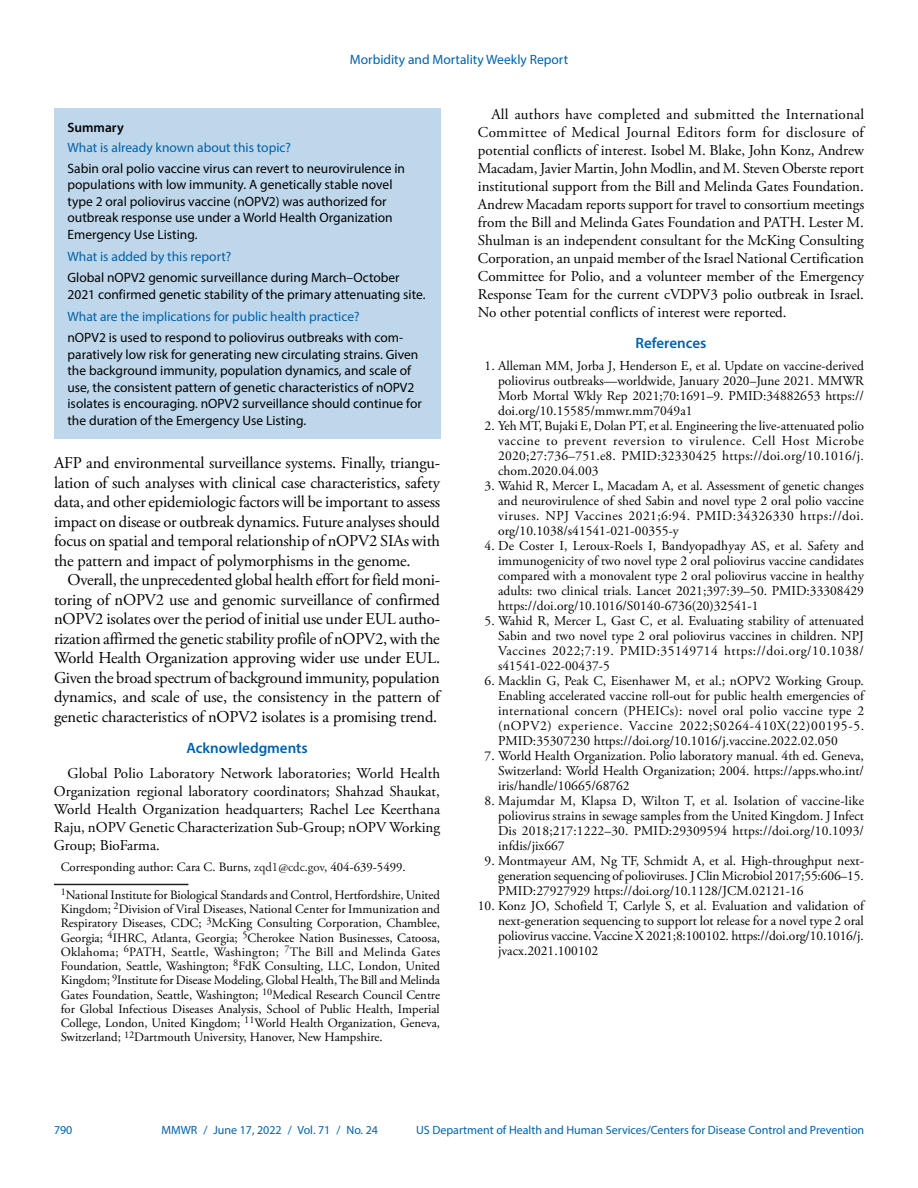
<style>
.page{position:relative;width:918px;height:1188px;background:#fff}
.page>*{position:absolute;margin:0;border:0;box-sizing:border-box;transform-origin:0 0}
.Paragraph{font:16.5px/19.5px "Adobe Garamond Pro";letter-spacing:-.01em;color:#010203;text-align:justify}
.Conflict_of_Interest{font:15px/18px "Adobe Garamond Pro";color:#010203;text-align:justify}
.Acknowledgment{font:15px/18px "Adobe Garamond Pro";color:#010203;text-align:justify}
.Acknowledgment_Head{font:600 15px "Myriad Pro";color:#0061aa}
.Ref_Title{font:600 15px "Myriad Pro";color:#0061aa}
.Reference_10{font:13.5px/15px "Adobe Garamond Pro";color:#010203;text-align:justify}
.Summary_Box_Text{font:13.5px/16.5px "Myriad Pro";color:#010203}
.Summary_Box_Heading{font:13.5px "Myriad Pro";color:#0061aa}
.Summary_Box_Ttile{font:600 13.5px "Myriad Pro";color:#010203}
.Author_Affiliations{font:12.75px/14.2px "Adobe Garamond Pro";color:#010203;text-align:justify}
.Corresponding_Author{font:12.75px "Adobe Garamond Pro";color:#010203}
.t1{font:12px "Myriad Pro";color:#0061aa}
.s1{color:#231f20}
</style>
<div class="page">
<div style="left:54px;top:108px;width:386px;height:330px;background:#bfd7ea"></div>
<hr style="left:54px;top:884px;width:134px;height:1px;background:#231f20">
<p class="Summary_Box_Heading" style="left:350px;top:51px;width:220px">Morbidity and Mortality Weekly Report</p>
<h1 class="Summary_Box_Ttile" style="left:68px;top:119px;width:58px">Summary</h1>
<h1 class="Summary_Box_Heading" style="left:68px;top:139px;width:225px">What is already known about this topic?</h1>
<p class="Summary_Box_Text" style="left:68px;top:160px;width:339px">Sabin oral polio vaccine virus can revert to neurovirulence in populations with low immunity. A genetically stable novel type 2 oral poliovirus vaccine (nOPV2) was authorized for outbreak response use under a World Health Organization Emergency Use Listing.</p>
<h1 class="Summary_Box_Heading" style="left:68px;top:249px;width:165px">What is added by this report?</h1>
<p class="Summary_Box_Text" style="left:68px;top:269px;width:360px">Global nOPV2 genomic surveillance during March–October<br>2021 confirmed genetic stability of the primary attenuating site.</p>
<h1 class="Summary_Box_Heading" style="left:68px;top:309px;width:294px">What are the implications for public health practice?</h1>
<p class="Summary_Box_Text" style="left:68px;top:329px;width:356px">nOPV2 is used to respond to poliovirus outbreaks with com&shy;paratively low risk for generating new circulating strains. Given the background immunity, population dynamics, and scale of use, the consistent pattern of genetic characteristics of nOPV2 isolates is encouraging. nOPV2 surveillance should continue for the duration of the Emergency Use Listing.</p>
<p class="Paragraph" style="left:54px;top:454px;width:388px">AFP and environmental surveillance systems. Finally, triangu&shy;lation of such analyses with clinical case characteristics, safety data, and other epidemiologic factors will be important to assess impact on disease or outbreak dynamics. Future analyses should focus on spatial and temporal relationship of nOPV2 SIAs with the pattern and impact of polymorphisms in the genome.</p>
<p class="Paragraph" style="left:54px;top:571px;width:388px;text-indent:13px">Overall, the unprecedented global health effort for field moni&shy;toring of nOPV2 use and genomic surveillance of confirmed nOPV2 isolates over the period of initial use under EUL autho&shy;rization affirmed the genetic stability profile of nOPV2, with the World Health Organization approving wider use under EUL.<br>Given the broad spectrum of background immunity, population dynamics, and scale of use, the consistency in the pattern of genetic characteristics of nOPV2 isolates is a promising trend.</p>
<h1 class="Acknowledgment_Head" style="left:186px;top:739px;width:123px">Acknowledgments</h1>
<p class="Acknowledgment" style="left:54px;top:765px;width:388px;text-indent:13px">Global Polio Laboratory Network laboratories; World Health Organization regional laboratory coordinators; Shahzad Shaukat, World Health Organization headquarters; Rachel Lee Keerthana Raju, nOPV Genetic Characterization Sub-Group; nOPV Working Group; BioFarma.</p>
<p class="Corresponding_Author" style="left:61px;top:859px;width:346px">Corresponding author: Cara C. Burns, <span class="s1">zqd1@cdc.gov</span>, 404-639-5499.</p>
<p class="Author_Affiliations" style="left:61px;top:888px;width:381px"><sup>1</sup>National Institute for Biological Standards and Control, Hertfordshire, United Kingdom; <sup>2</sup>Division of Viral Diseases, National Center for Immunization and Respiratory Diseases, CDC; <sup>3</sup>McKing Consulting Corporation, Chamblee, Georgia; <sup>4</sup>IHRC, Atlanta, Georgia; <sup>5</sup>Cherokee Nation Businesses, Catoosa, Oklahoma; <sup>6</sup>PATH, Seattle, Washington; <sup>7</sup>The Bill and Melinda Gates Foundation, Seattle, Washington; <sup>8</sup>FdK Consulting, LLC, London, United Kingdom; <sup>9</sup>Institute for Disease Modeling, Global Health, The Bill and Melinda Gates Foundation, Seattle, Washington; <sup>10</sup>Medical Research Council Centre for Global Infectious Diseases Analysis, School of Public Health, Imperial College, London, United Kingdom; <sup>11</sup>World Health Organization, Geneva, Switzerland; <sup>12</sup>Dartmouth University, Hanover, New Hampshire.</p>
<p class="Conflict_of_Interest" style="left:478px;top:106px;width:388px;text-indent:14px">All authors have completed and submitted the International Committee of Medical Journal Editors form for disclosure of potential conflicts of interest. Isobel M. Blake, John Konz, Andrew Macadam, Javier Martin, John Modlin, and M. Steven Oberste report institutional support from the Bill and Melinda Gates Foundation.<br>Andrew Macadam reports support for travel to consortium meetings from the Bill and Melinda Gates Foundation and PATH. Lester M.<br>Shulman is an independent consultant for the McKing Consulting Corporation, an unpaid member of the Israel National Certification Committee for Polio, and a volunteer member of the Emergency Response Team for the current cVDPV3 polio outbreak in Israel.<br>No other potential conflicts of interest were reported.</p>
<h1 class="Ref_Title" style="left:636px;top:334px;width:72px">References</h1>
<p class="Reference_10" style="left:498px;top:359px;width:367px;text-indent:-14px">1. Alleman MM, Jorba J, Henderson E, et al. Update on vaccine-derived poliovirus outbreaks—worldwide, January 2020–June 2021. MMWR Morb Mortal Wkly Rep 2021;70:1691–9. PMID:34882653 https:// doi.org/10.15585/mmwr.mm7049a1</p>
<p class="Reference_10" style="left:498px;top:419px;width:367px;text-indent:-13px">2. Yeh MT, Bujaki E, Dolan PT, et al. Engineering the live-attenuated polio vaccine to prevent reversion to virulence. Cell Host Microbe 2020;27:736–751.e8. PMID:32330425 https://doi.org/10.1016/j. chom.2020.04.003</p>
<p class="Reference_10" style="left:498px;top:479px;width:367px;text-indent:-14px">3. Wahid R, Mercer L, Macadam A, et al. Assessment of genetic changes and neurovirulence of shed Sabin and novel type 2 oral polio vaccine viruses. NPJ Vaccines 2021;6:94. PMID:34326330 https://doi. org/10.1038/s41541-021-00355-y</p>
<p class="Reference_10" style="left:498px;top:539px;width:367px;text-indent:-14px">4. De Coster I, Leroux-Roels I, Bandyopadhyay AS, et al. Safety and immunogenicity of two novel type 2 oral poliovirus vaccine candidates compared with a monovalent type 2 oral poliovirus vaccine in healthy adults: two clinical trials. Lancet 2021;397:39–50. PMID:33308429 https://doi.org/10.1016/S0140-6736(20)32541-1</p>
<p class="Reference_10" style="left:498px;top:614px;width:367px;text-indent:-13px">5. Wahid R, Mercer L, Gast C, et al. Evaluating stability of attenuated Sabin and two novel type 2 oral poliovirus vaccines in children. NPJ Vaccines 2022;7:19. PMID:35149714 https://doi.org/10.1038/ s41541-022-00437-5</p>
<p class="Reference_10" style="left:498px;top:674px;width:367px;text-indent:-14px">6. Macklin G, Peak C, Eisenhawer M, et al.; nOPV2 Working Group.<br>Enabling accelerated vaccine roll-out for public health emergencies of international concern (PHEICs): novel oral polio vaccine type 2 (nOPV2) experience. Vaccine 2022;S0264-410X(22)00195-5.<br>PMID:35307230 https://doi.org/10.1016/j.vaccine.2022.02.050</p>
<p class="Reference_10" style="left:498px;top:749px;width:367px;text-indent:-14px">7. World Health Organization. Polio laboratory manual. 4th ed. Geneva, Switzerland: World Health Organization; 2004. https://apps.who.int/ iris/handle/10665/68762</p>
<p class="Reference_10" style="left:498px;top:794px;width:367px;text-indent:-14px">8. Majumdar M, Klapsa D, Wilton T, et al. Isolation of vaccine-like poliovirus strains in sewage samples from the United Kingdom. J Infect Dis 2018;217:1222–30. PMID:29309594 https://doi.org/10.1093/ infdis/jix667</p>
<p class="Reference_10" style="left:498px;top:854px;width:367px;text-indent:-14px">9. Montmayeur AM, Ng TF, Schmidt A, et al. High-throughput next&shy;generation sequencing of polioviruses. J Clin Microbiol 2017;55:606–15.<br>PMID:27927929 https://doi.org/10.1128/JCM.02121-16</p>
<p class="Reference_10" style="left:498px;top:899px;width:367px;text-indent:-20px">10. Konz JO, Schofield T, Carlyle S, et al. Evaluation and validation of next-generation sequencing to support lot release for a novel type 2 oral poliovirus vaccine. Vaccine X 2021;8:100102. https://doi.org/10.1016/j. jvacx.2021.100102</p>
<p class="t1" style="left:54px;top:1123px;width:20px">790</p>
<p class="t1" style="left:161px;top:1123px;width:218px">MMWR / June 17, 2022 / Vol. 71 / No. 24</p>
<p class="t1" style="left:416px;top:1123px;width:450px">US Department of Health and Human Services/Centers for Disease Control and Prevention</p>
</div>
